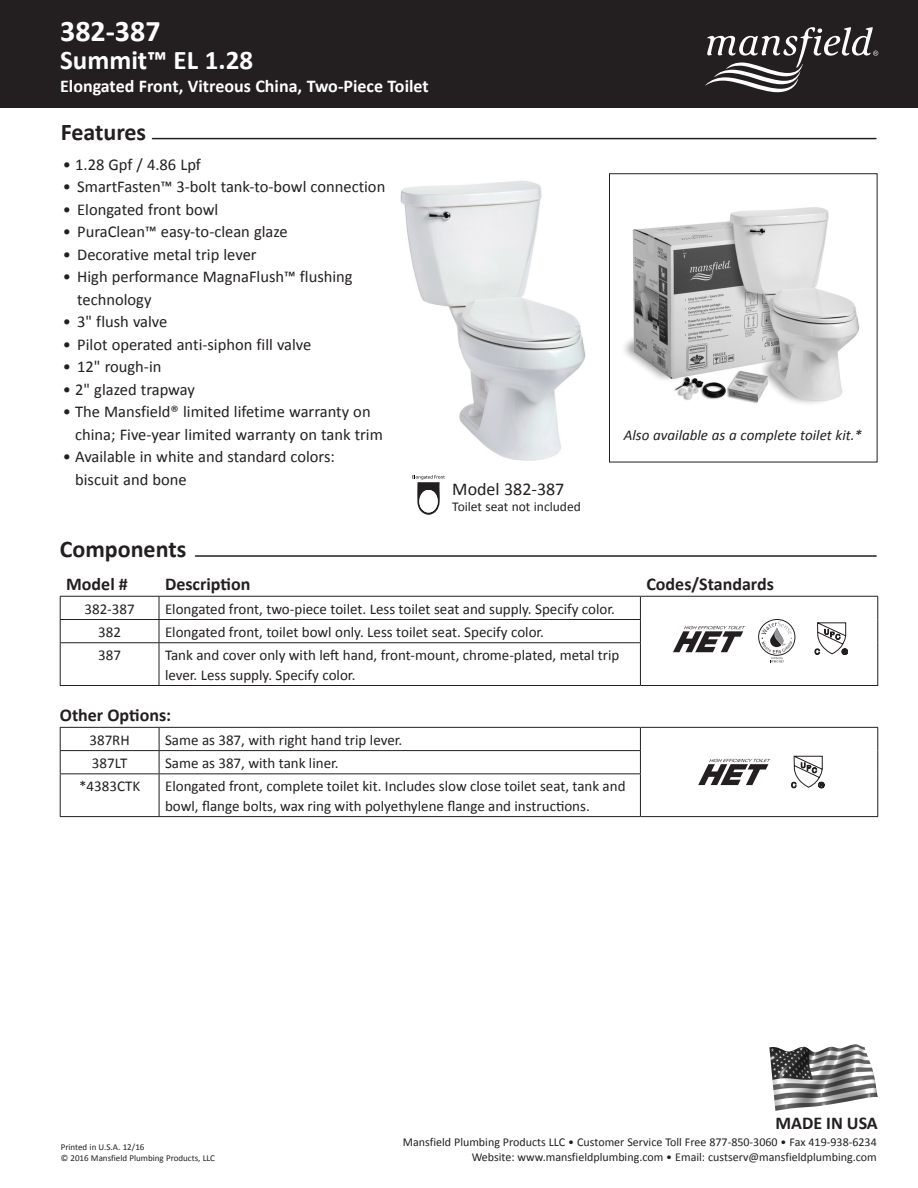
<style>
.page{position:relative;width:918px;height:1188px;background:#fff}
.page>*{position:absolute;margin:0;border:0;box-sizing:border-box;transform-origin:0 0}
.t1{font:700 30px "Calibri";color:#fff}
.t2{font:700 27px "Calibri";color:#fff}
.t3{font:700 24px "Calibri";color:#231f20}
.t4{font:700 18px "Calibri";color:#231f20}
.t5{font:700 18px "Calibri";color:#fff}
.t6{font:18px "Calibri";color:#231f20}
.t7{font:16.5px/22.5px "Calibri";color:#231f20}
.t8{font:15px/19.5px "Calibri";color:#231f20}
.t9{font:italic 15px "Calibri";color:#231f20}
.t10{font:13.5px "Calibri";color:#231f20}
.t11{font:12px "Calibri";color:#231f20}
.t12{font:9px/10.8px "Calibri";color:#231f20}
</style>
<div class="page">
<hr style="left:60px;top:596px;width:99px;height:1px;background:#231f20">
<hr style="left:159px;top:596px;width:481px;height:1px;background:#231f20">
<hr style="left:640px;top:596px;width:238px;height:1px;background:#231f20">
<svg style="left:877px;top:597px;width:1px;height:46px"></svg>
<hr style="left:877px;top:643px;width:1px;height:42px;background:#231f20">
<svg style="left:159px;top:597px;width:1px;height:45px"></svg>
<svg style="left:640px;top:597px;width:1px;height:45px"></svg>
<hr style="left:159px;top:643px;width:1px;height:42px;background:#231f20">
<hr style="left:640px;top:643px;width:1px;height:42px;background:#231f20">
<hr style="left:60px;top:619px;width:99px;height:1px;background:#231f20">
<hr style="left:159px;top:619px;width:482px;height:1px;background:#231f20">
<hr style="left:60px;top:642px;width:99px;height:1px;background:#231f20">
<hr style="left:159px;top:642px;width:482px;height:1px;background:#231f20">
<hr style="left:60px;top:685px;width:99px;height:1px;background:#231f20">
<hr style="left:159px;top:685px;width:481px;height:1px;background:#231f20">
<hr style="left:640px;top:685px;width:238px;height:1px;background:#231f20">
<svg style="left:60px;top:597px;width:1px;height:45px"></svg>
<hr style="left:60px;top:643px;width:1px;height:42px;background:#231f20">
<svg style="left:673px;top:626px;width:72px;height:26px"></svg>
<div style="left:758px;top:619px;width:37px;height:36px;border:1px solid #231f20;border-radius:50%"></div>
<svg style="left:761px;top:621px;width:31px;height:41px"></svg>
<svg style="left:815px;top:623px;width:33px;height:32px"></svg>
<hr style="left:640px;top:727px;width:238px;height:1px;background:#231f20">
<svg style="left:877px;top:728px;width:1px;height:46px"></svg>
<hr style="left:877px;top:774px;width:1px;height:42px;background:#231f20">
<hr style="left:640px;top:816px;width:238px;height:1px;background:#231f20">
<svg style="left:159px;top:728px;width:1px;height:45px"></svg>
<hr style="left:159px;top:774px;width:1px;height:42px;background:#231f20">
<svg style="left:640px;top:728px;width:1px;height:45px"></svg>
<hr style="left:640px;top:774px;width:1px;height:42px;background:#231f20">
<hr style="left:60px;top:727px;width:99px;height:1px;background:#231f20">
<hr style="left:60px;top:750px;width:99px;height:1px;background:#231f20">
<hr style="left:60px;top:773px;width:99px;height:1px;background:#231f20">
<hr style="left:60px;top:816px;width:99px;height:1px;background:#231f20">
<hr style="left:159px;top:727px;width:481px;height:1px;background:#231f20">
<hr style="left:159px;top:750px;width:482px;height:1px;background:#231f20">
<hr style="left:159px;top:773px;width:482px;height:1px;background:#231f20">
<hr style="left:159px;top:816px;width:481px;height:1px;background:#231f20">
<svg style="left:60px;top:728px;width:1px;height:45px"></svg>
<hr style="left:60px;top:774px;width:1px;height:42px;background:#231f20">
<svg style="left:698px;top:759px;width:73px;height:26px"></svg>
<svg style="left:791px;top:756px;width:33px;height:32px"></svg>
<hr style="left:195px;top:555px;width:681px;height:2px;background:#231f20">
<hr style="left:152px;top:138px;width:724px;height:1px;background:#231f20">
<div style="left:0;top:0;width:918px;height:108px;background:#231f20"></div>
<svg style="left:705px;top:27px;width:173px;height:65px"></svg>
<img style="left:624px;top:207px;width:235px;height:197px">
<div style="left:609px;top:173px;width:269px;height:289px;border:1px solid #231f20"></div>
<img style="left:400px;top:181px;width:186px;height:280px">
<svg style="left:412px;top:475px;width:33px;height:40px"></svg>
<img style="left:769px;top:1044px;width:109px;height:67px">
<p class="t1" style="left:60px;top:12px;width:102px">382-387</p>
<p class="t2" style="left:60px;top:43px;width:194px">Summit™ EL 1.28</p>
<p class="t5" style="left:60px;top:74px;width:370px">Elongated Front, Vitreous China, Two-Piece Toilet</p>
<p class="t3" style="left:61px;top:117px;width:87px">Features</p>
<p class="t7" style="left:63px;top:152px;width:140px">• 1.28 Gpf / 4.86 Lpf</p>
<p class="t7" style="left:63px;top:175px;width:324px">• SmartFasten™ 3-bolt tank-to-bowl connection</p>
<p class="t7" style="left:63px;top:197px;width:157px">• Elongated front bowl</p>
<p class="t7" style="left:63px;top:220px;width:227px">• PuraClean™ easy-to-clean glaze</p>
<p class="t7" style="left:63px;top:242px;width:195px">• Decorative metal trip lever</p>
<p class="t7" style="left:77px;top:265px;width:277px;text-indent:-14px">• High performance MagnaFlush™ flushing technology</p>
<p class="t7" style="left:63px;top:310px;width:106px">• 3" flush valve</p>
<p class="t7" style="left:63px;top:332px;width:250px">• Pilot operated anti-siphon fill valve</p>
<p class="t7" style="left:63px;top:355px;width:100px">• 12" rough-in</p>
<p class="t7" style="left:63px;top:377px;width:134px">• 2" glazed trapway</p>
<p class="t7" style="left:75px;top:400px;width:309px;text-indent:-12px">• The Mansfield® limited lifetime warranty on china; Five-year limited warranty on tank trim</p>
<p class="t7" style="left:75px;top:445px;width:261px;text-indent:-12px">• Available in white and standard colors: biscuit and bone</p>
<p class="t3" style="left:60px;top:534px;width:128px">Components</p>
<p class="t6" style="left:452px;top:478px;width:114px">Model 382-387</p>
<p class="t10" style="left:452px;top:498px;width:130px">Toilet seat not included</p>
<p class="t9" style="left:624px;top:425px;width:240px">Also available as a complete toilet kit.*</p>
<p class="t4" style="left:66px;top:573px;width:63px">Model #</p>
<p class="t4" style="left:165px;top:573px;width:87px">Description</p>
<p class="t4" style="left:646px;top:573px;width:129px">Codes/Standards</p>
<p class="t8" style="left:85px;top:598px;width:52px">382-387</p>
<p class="t8" style="left:165px;top:598px;width:451px">Elongated front, two-piece toilet. Less toilet seat and supply. Specify color.</p>
<p class="t8" style="left:98px;top:621px;width:24px">382</p>
<p class="t8" style="left:165px;top:621px;width:381px">Elongated front, toilet bowl only. Less toilet seat. Specify color.</p>
<p class="t8" style="left:98px;top:645px;width:24px">387</p>
<p class="t8" style="left:165px;top:645px;width:456px">Tank and cover only with left hand, front-mount, chrome-plated, metal trip lever. Less supply. Specify color.</p>
<p class="t4" style="left:60px;top:704px;width:113px">Other Options:</p>
<p class="t8" style="left:90px;top:729px;width:42px">387RH</p>
<p class="t8" style="left:165px;top:729px;width:239px">Same as 387, with right hand trip lever.</p>
<p class="t8" style="left:92px;top:752px;width:37px">387LT</p>
<p class="t8" style="left:165px;top:752px;width:175px">Same as 387, with tank liner.</p>
<p class="t8" style="left:79px;top:776px;width:63px">*4383CTK</p>
<p class="t8" style="left:165px;top:776px;width:462px">Elongated front, complete toilet kit. Includes slow close toilet seat, tank and bowl, flange bolts, wax ring with polyethylene flange and instructions.</p>
<p class="t12" style="left:61px;top:1141px;width:156px">Printed in U.S.A. 12/16<br>© 2016 Mansfield Plumbing Products, LLC</p>
<p class="t4" style="left:775px;top:1112px;width:104px">MADE IN USA</p>
<p class="t11" style="left:403px;top:1135px;width:475px">Mansfield Plumbing Products LLC • Customer Service Toll Free 877-850-3060 • Fax 419-938-6234</p>
<p class="t11" style="left:472px;top:1150px;width:407px">Website: www.mansfieldplumbing.com • Email: custserv@mansfieldplumbing.com</p>
</div>
